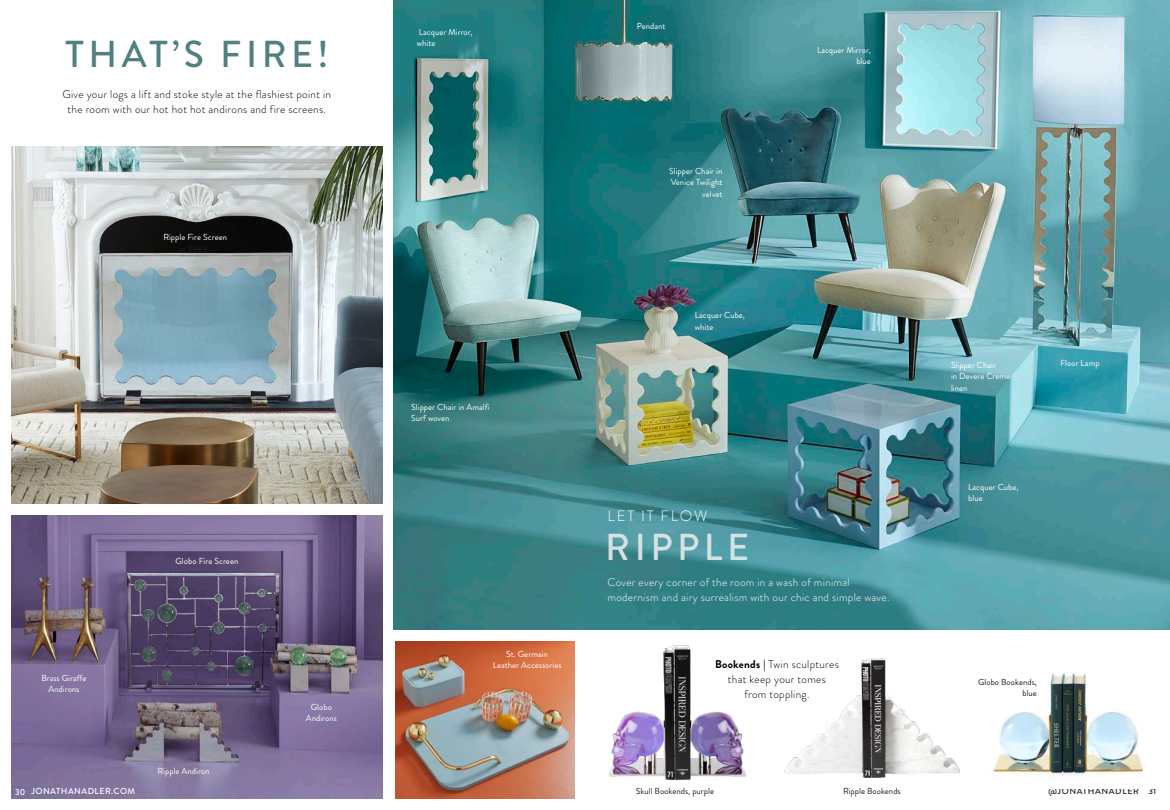
<style>
.page{position:relative;width:1170px;height:810px;background:#fff}
.page>*{position:absolute;margin:0;border:0;box-sizing:border-box;transform-origin:0 0}
.t1{font:500 37.5px "Brandon Grotesque";letter-spacing:.12em;color:#518082}
.t2{font:500 37.5px "Brandon Grotesque";letter-spacing:.12em;color:#d5e2e3}
.t3{font:300 15px "Brandon Grotesque";letter-spacing:.12em;color:#fff}
.t4{font:300 11.25px/15px "Brandon Grotesque";letter-spacing:.025em;color:#000;text-align:center}
.t5{font:300 11.25px/15px "Brandon Grotesque";letter-spacing:.025em;color:#fff}
.t6{font:8.75px/11.2px "Brandon Grotesque";letter-spacing:.005em;color:#fff}
.t7{font:8.75px/11.2px "Brandon Grotesque";letter-spacing:.005em;color:#231f20;text-align:right}
.t8{font:500 8.75px "Brandon Grotesque";letter-spacing:.05em;color:#fff}
.t9{font:500 8.75px "Brandon Grotesque";letter-spacing:.07em;color:#231f20}
.s1{font-weight:700}
</style>
<div class="page">
<img style="left:394px;top:0;width:776px;height:630px">
<img style="left:11px;top:516px;width:371px;height:283px">
<img style="left:784px;top:658px;width:176px;height:120px">
<img style="left:993px;top:673px;width:151px;height:104px">
<img style="left:608px;top:645px;width:139px;height:136px">
<img style="left:11px;top:146px;width:371px;height:358px">
<img style="left:395px;top:641px;width:180px;height:158px">
<p class="t1" style="left:66px;top:29px;width:264px">THAT’S FIRE!</p>
<p class="t4" style="left:63px;top:87px;width:270px">Give your logs a lift and stoke style at the flashiest point in the room with our hot hot hot andirons and fire screens.</p>
<p class="t6" style="left:163px;top:232px;width:65px">Ripple Fire Screen</p>
<p class="t6" style="left:41px;top:673px;width:47px;text-align:center">Brass Giraffe<br>Andirons</p>
<p class="t6" style="left:176px;top:555px;width:64px">Globo Fire Screen</p>
<p class="t6" style="left:158px;top:765px;width:53px">Ripple Andiron</p>
<p class="t6" style="left:306px;top:702px;width:33px;text-align:center">Globo<br>Andirons</p>
<p class="t6" style="left:417px;top:27px;width:57px">Lacquer Mirror, white</p>
<p class="t6" style="left:411px;top:402px;width:80px">Slipper Chair in Amalfi<br>Surf woven</p>
<p class="t6" style="left:493px;top:649px;width:70px;text-align:center">St. Germain<br>Leather Accessories</p>
<p class="t6" style="left:637px;top:20px;width:30px">Pendant</p>
<p class="t6" style="left:669px;top:166px;width:55px;text-align:right">Slipper Chair in<br>Venice Twilight velvet</p>
<p class="t6" style="left:695px;top:310px;width:52px">Lacquer Cube, white</p>
<p class="t6" style="left:817px;top:44px;width:55px;text-align:right">Lacquer Mirror, blue</p>
<p class="t3" style="left:608px;top:506px;width:101px">LET IT FLOW</p>
<p class="t2" style="left:605px;top:522px;width:145px">RIPPLE</p>
<p class="t5" style="left:608px;top:574px;width:284px">Cover every corner of the room in a wash of minimal modernism and airy surrealism with our chic and simple wave.</p>
<p class="t4" style="left:715px;top:656px;width:125px"><span class="s1">Bookends |</span> Twin sculptures that keep your tomes</p>
<p class="t4" style="left:744px;top:686px;width:67px">from toppling.</p>
<p class="t6" style="left:951px;top:360px;width:61px">Slipper Chair<br>in Devere Creme linen</p>
<p class="t6" style="left:968px;top:481px;width:52px">Lacquer Cube, blue</p>
<p class="t6" style="left:1060px;top:358px;width:41px">Floor Lamp</p>
<p class="t7" style="left:978px;top:676px;width:60px">Globo Bookends, blue</p>
<p class="t7" style="left:636px;top:786px;width:80px">Skull Bookends, purple</p>
<p class="t7" style="left:843px;top:786px;width:59px">Ripple Bookends</p>
<p class="t8" style="left:15px;top:785px;width:12px">30</p>
<p class="t8" style="left:31px;top:785px;width:105px">JONATHANADLER.COM</p>
<p class="t9" style="left:1048px;top:785px;width:92px">@JONATHANADLER</p>
<p class="t9" style="left:1148px;top:785px;width:9px">31</p>
</div>
